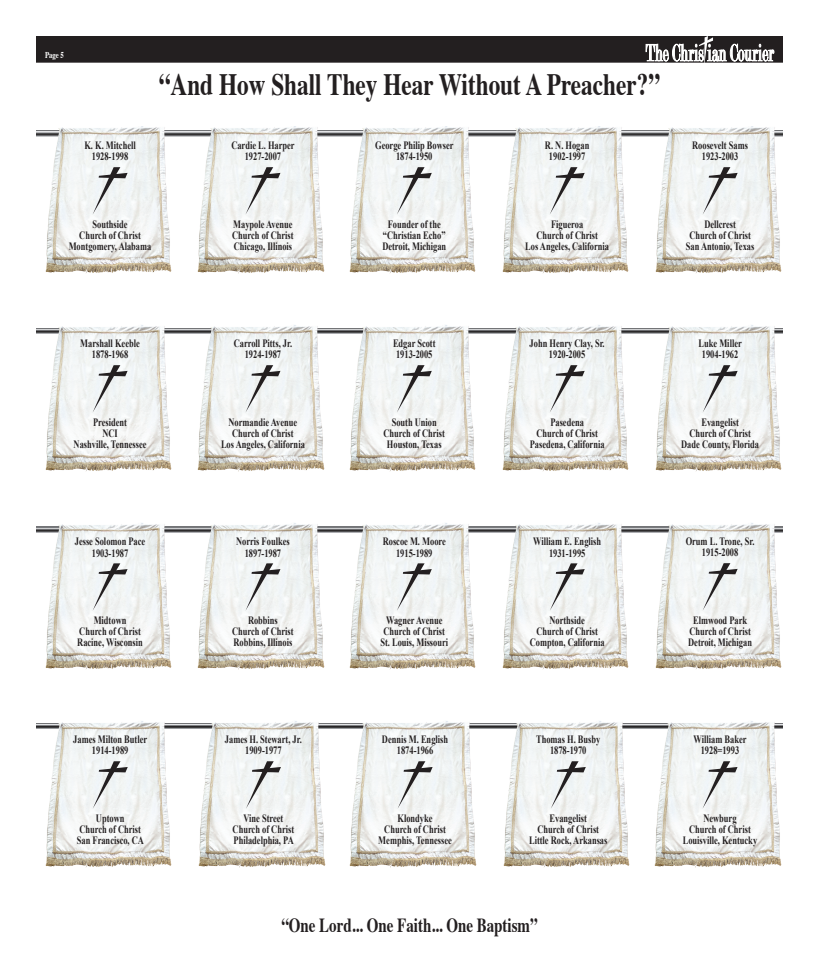
<style>
.page{position:relative;width:819px;height:972px;background:#fff}
.page>*{position:absolute;margin:0;border:0;box-sizing:border-box;transform-origin:0 0}
.t1{font:700 31px "Times";color:#231f20;scale:.75 1}
.t2{font:700 20px "Times";color:#231f20;scale:.75 1}
.t3{font:700 11.2px/11.2px "Times New Roman";color:#231f20;text-align:center;scale:.75 1}
.t4{font:700 9px "Times";color:#fff;scale:.75 1}
</style>
<div class="page">
<div style="left:36px;top:36px;width:746px;height:26px;background:#231f20"></div>
<div style="left:36px;top:36px;width:747px;height:27px;border:1px solid #231f20"></div>
<svg style="left:646px;top:36px;width:128px;height:27px"></svg>
<svg style="left:36px;top:131px;width:617px;height:5px"></svg>
<img style="left:43px;top:126px;width:130px;height:147px">
<svg style="left:93px;top:167px;width:35px;height:47px"></svg>
<img style="left:347px;top:126px;width:130px;height:147px">
<svg style="left:397px;top:167px;width:35px;height:47px"></svg>
<img style="left:196px;top:126px;width:130px;height:147px">
<svg style="left:246px;top:167px;width:34px;height:47px"></svg>
<img style="left:500px;top:126px;width:130px;height:147px">
<svg style="left:550px;top:167px;width:35px;height:47px"></svg>
<img style="left:653px;top:126px;width:130px;height:147px">
<svg style="left:703px;top:167px;width:35px;height:47px"></svg>
<svg style="left:36px;top:328px;width:617px;height:6px"></svg>
<img style="left:43px;top:325px;width:130px;height:146px">
<svg style="left:93px;top:365px;width:35px;height:47px"></svg>
<img style="left:347px;top:325px;width:130px;height:146px">
<svg style="left:397px;top:365px;width:35px;height:47px"></svg>
<img style="left:196px;top:325px;width:130px;height:146px">
<svg style="left:246px;top:365px;width:34px;height:47px"></svg>
<img style="left:500px;top:325px;width:130px;height:146px">
<svg style="left:550px;top:365px;width:35px;height:47px"></svg>
<img style="left:653px;top:325px;width:130px;height:146px">
<svg style="left:703px;top:365px;width:35px;height:47px"></svg>
<svg style="left:36px;top:527px;width:617px;height:6px"></svg>
<img style="left:43px;top:523px;width:130px;height:146px">
<svg style="left:93px;top:563px;width:35px;height:48px"></svg>
<img style="left:347px;top:523px;width:130px;height:146px">
<svg style="left:397px;top:563px;width:35px;height:48px"></svg>
<img style="left:500px;top:523px;width:130px;height:146px">
<svg style="left:550px;top:563px;width:35px;height:48px"></svg>
<img style="left:196px;top:523px;width:130px;height:146px">
<svg style="left:246px;top:563px;width:34px;height:48px"></svg>
<img style="left:653px;top:523px;width:130px;height:146px">
<svg style="left:703px;top:563px;width:35px;height:47px"></svg>
<svg style="left:36px;top:723px;width:617px;height:6px"></svg>
<img style="left:43px;top:721px;width:130px;height:146px">
<svg style="left:93px;top:761px;width:35px;height:48px"></svg>
<img style="left:348px;top:721px;width:130px;height:147px">
<svg style="left:398px;top:761px;width:35px;height:48px"></svg>
<img style="left:653px;top:721px;width:130px;height:147px">
<svg style="left:703px;top:761px;width:35px;height:48px"></svg>
<img style="left:196px;top:721px;width:130px;height:147px">
<svg style="left:246px;top:761px;width:35px;height:48px"></svg>
<img style="left:501px;top:721px;width:130px;height:146px">
<svg style="left:551px;top:761px;width:35px;height:48px"></svg>
<p class="t4" style="left:45px;top:47px;width:27px">Page 5</p>
<p class="t3" style="left:84px;top:140px;width:70px">K. K. Mitchell<br>1928-1998</p>
<h1 class="t1" style="left:159px;top:55px;width:670px">“And How Shall They Hear Without A Preacher?”</h1>
<p class="t3" style="left:231px;top:140px;width:86px">Cardie L. Harper<br>1927-2007</p>
<p class="t3" style="left:375px;top:140px;width:106px">George Philip Bowser<br>1874-1950</p>
<p class="t3" style="left:545px;top:140px;width:61px">R. N. Hogan<br>1902-1997</p>
<p class="t3" style="left:69px;top:218px;width:112px">Southside<br>Church of Christ<br>Montgomery, Alabama</p>
<p class="t3" style="left:232px;top:218px;width:84px;text-align:justify">Maypole Avenue Church of Christ Chicago, Illinois</p>
<p class="t3" style="left:382px;top:218px;width:87px">Founder of the “Christian Echo”<br>Detroit, Michigan</p>
<p class="t3" style="left:525px;top:218px;width:113px">Figueroa<br>Church of Christ<br>Los Angeles, California</p>
<p class="t3" style="left:692px;top:140px;width:76px">Roosevelt Sams<br>1923-2003</p>
<p class="t3" style="left:686px;top:218px;width:93px">Dellcrest<br>Church of Christ<br>San Antonio, Texas</p>
<p class="t3" style="left:80px;top:338px;width:81px">Marshall Keeble<br>1878-1968</p>
<p class="t3" style="left:74px;top:416px;width:99px">President<br>NCI<br>Nashville, Tennessee</p>
<p class="t3" style="left:234px;top:338px;width:79px">Carroll Pitts, Jr.<br>1924-1987</p>
<p class="t3" style="left:221px;top:416px;width:113px">Normandie Avenue<br>Church of Christ<br>Los Angeles, California</p>
<p class="t3" style="left:393px;top:338px;width:58px;text-align:left">Edgar Scott<br>1913-2005</p>
<p class="t3" style="left:384px;top:416px;width:84px">South Union<br>Church of Christ<br>Houston, Texas</p>
<p class="t3" style="left:530px;top:338px;width:102px">John Henry Clay, Sr.<br>1920-2005</p>
<p class="t3" style="left:530px;top:416px;width:101px">Pasedena<br>Church of Christ<br>Pasedena, California</p>
<p class="t3" style="left:699px;top:338px;width:59px;text-align:left">Luke Miller<br>1904-1962</p>
<p class="t3" style="left:681px;top:416px;width:105px">Evangelist<br>Church of Christ<br>Dade County, Florida</p>
<p class="t3" style="left:75px;top:536px;width:96px">Jesse Solomon Pace<br>1903-1987</p>
<p class="t3" style="left:236px;top:536px;width:73px">Norris Foulkes<br>1897-1987</p>
<p class="t3" style="left:383px;top:536px;width:86px">Roscoe M. Moore<br>1915-1989</p>
<p class="t3" style="left:533px;top:536px;width:92px">William E. English<br>1931-1995</p>
<p class="t3" style="left:686px;top:536px;width:93px">Orum L. Trone, Sr.<br>1915-2008</p>
<p class="t3" style="left:77px;top:614px;width:89px">Midtown<br>Church of Christ<br>Racine, Wisconsin</p>
<p class="t3" style="left:232px;top:614px;width:84px">Robbins<br>Church of Christ<br>Robbins, Illinois</p>
<p class="t3" style="left:380px;top:614px;width:92px">Wagner Avenue<br>Church of Christ<br>St. Louis, Missouri</p>
<p class="t3" style="left:530px;top:614px;width:101px">Northside<br>Church of Christ<br>Compton, California</p>
<p class="t3" style="left:688px;top:614px;width:87px">Elmwood Park<br>Church of Christ<br>Detroit, Michigan</p>
<p class="t3" style="left:73px;top:734px;width:100px">James Milton Butler<br>1914-1989</p>
<p class="t3" style="left:225px;top:734px;width:104px">James H. Stewart, Jr.<br>1909-1977</p>
<p class="t3" style="left:382px;top:734px;width:90px">Dennis M. English<br>1874-1966</p>
<p class="t3" style="left:536px;top:734px;width:87px">Thomas H. Busby<br>1878-1970</p>
<p class="t3" style="left:694px;top:734px;width:72px">William Baker<br>1928=1993</p>
<p class="t3" style="left:77px;top:812px;width:91px">Uptown<br>Church of Christ<br>San Francisco, CA</p>
<p class="t3" style="left:233px;top:812px;width:84px">Vine Street<br>Church of Christ<br>Philadelphia, PA</p>
<p class="t3" style="left:378px;top:812px;width:99px">Klondyke<br>Church of Christ<br>Memphis, Tennessee</p>
<p class="t3" style="left:529px;top:812px;width:106px">Evangelist<br>Church of Christ<br>Little Rock, Arkansas</p>
<p class="t3" style="left:683px;top:812px;width:101px">Newburg<br>Church of Christ<br>Louisville, Kentucky</p>
<h2 class="t2" style="left:281px;top:906px;width:343px">“One Lord... One Faith... One Baptism”</h2>
</div>
